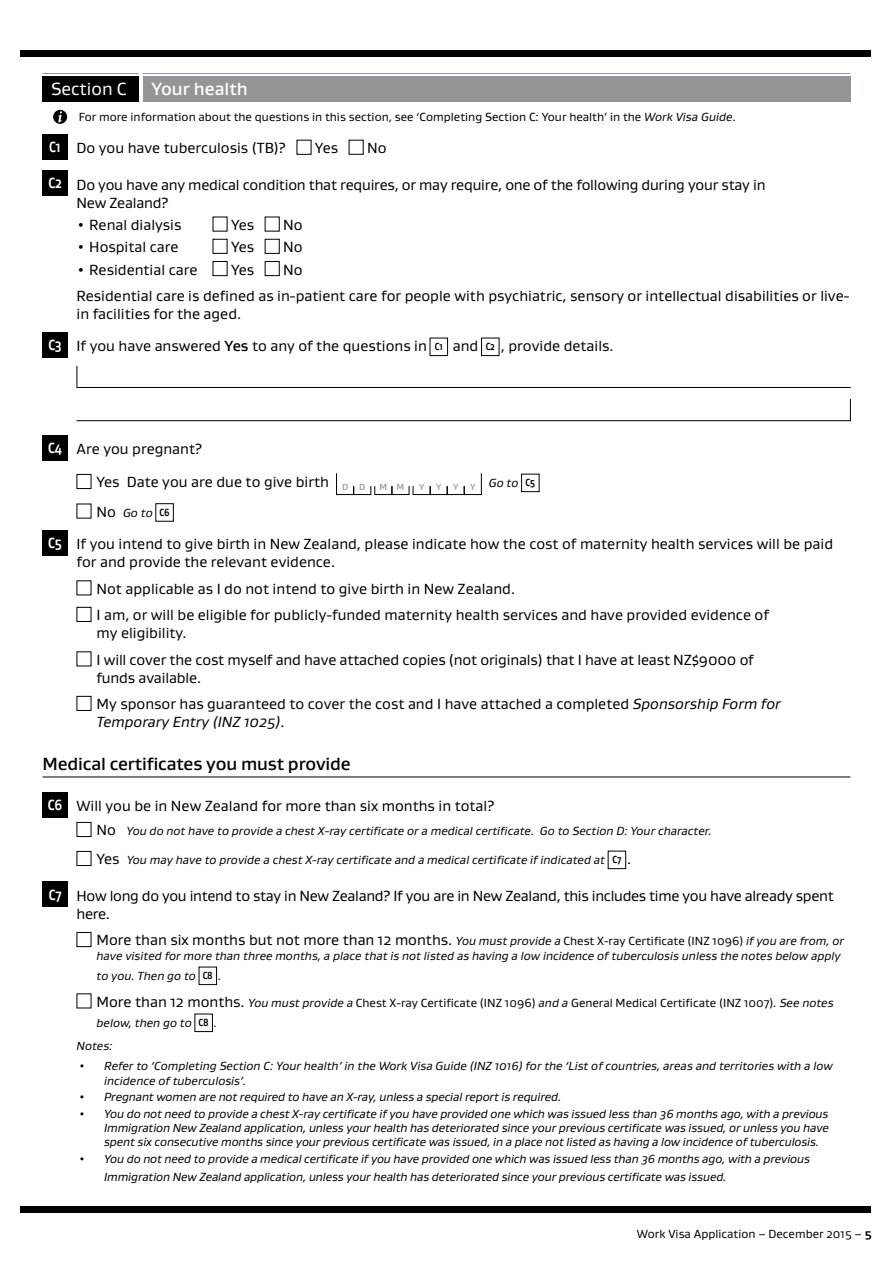
<style>
.page{position:relative;width:893px;height:1263px;background:#fff}
.page>*{position:absolute;margin:0;border:0;box-sizing:border-box;transform-origin:0 0}
.t1{font:500 18px "Gustan";letter-spacing:-.01em;color:#000}
.t2{font:500 18px "Gustan";color:#fff}
.t3{font:18px "Gustan";color:#fff}
.t4{font:15px/26.5px "Gustan";color:#000}
.t5{font:15px/18px "Gustan";letter-spacing:-.02em;color:#000}
.t6{font:italic 15px "Gustan";color:#000}
.t7{font:italic 12px/14.4px "Gustan";color:#000}
.t8{font:12px/20.4px "Gustan";color:#000}
.t9{font:500 9px "Gustan";color:#939598}
.s1{font-style:italic}
.s2{font-weight:700;color:#fff}
.s3{font-weight:500}
.s4{font-weight:700;font-size:10.5px}
.s5{font-weight:700;font-style:normal;font-size:10.5px}
.s6{font-style:normal;font-size:15px}
.s7{font-style:normal}
.s8{font-style:italic;font-size:12px}
.s9{font-size:12px}
.s10{font-size:15px}
.s11{font-weight:700}
</style>
<div class="page">
<div style="left:20px;top:50px;width:850px;height:7px;background:#000"></div>
<div style="left:20px;top:1206px;width:850px;height:7px;background:#000"></div>
<hr style="left:43px;top:777px;width:807px;height:1px;background:#000">
<div style="left:43px;top:77px;width:96px;height:25px;background:#000"></div>
<hr style="left:43px;top:73px;width:96px;height:1px;background:#939598">
<div style="left:143px;top:77px;width:707px;height:25px;background:#939598"></div>
<hr style="left:143px;top:73px;width:707px;height:1px;background:#939598">
<div style="left:53px;top:110px;width:14px;height:14px;background:#000;border-radius:50%"></div>
<svg style="left:58px;top:111px;width:4px;height:11px"></svg>
<div style="left:43px;top:134px;width:25px;height:25px;background:#000"></div>
<div style="left:297px;top:140px;width:14px;height:15px;border:1px solid #000"></div>
<div style="left:349px;top:140px;width:15px;height:15px;border:1px solid #000"></div>
<div style="left:43px;top:171px;width:25px;height:25px;background:#000"></div>
<div style="left:213px;top:239px;width:14px;height:15px;border:1px solid #000"></div>
<div style="left:265px;top:239px;width:15px;height:15px;border:1px solid #000"></div>
<div style="left:213px;top:261px;width:14px;height:15px;border:1px solid #000"></div>
<div style="left:265px;top:261px;width:15px;height:15px;border:1px solid #000"></div>
<div style="left:43px;top:332px;width:25px;height:25px;background:#000"></div>
<div style="left:430px;top:338px;width:18px;height:18px;border:1px solid #000"></div>
<div style="left:481px;top:338px;width:18px;height:18px;border:1px solid #000"></div>
<svg style="left:76px;top:365px;width:775px;height:23px"></svg>
<svg style="left:76px;top:399px;width:775px;height:22px"></svg>
<div style="left:43px;top:435px;width:25px;height:25px;background:#000"></div>
<div style="left:77px;top:474px;width:14px;height:15px;border:1px solid #000"></div>
<svg style="left:336px;top:473px;width:146px;height:22px"></svg>
<div style="left:521px;top:474px;width:18px;height:18px;border:1px solid #000"></div>
<div style="left:156px;top:503px;width:18px;height:18px;border:1px solid #000"></div>
<div style="left:43px;top:530px;width:25px;height:25px;background:#000"></div>
<div style="left:77px;top:607px;width:14px;height:15px;border:1px solid #000"></div>
<div style="left:77px;top:696px;width:14px;height:15px;border:1px solid #000"></div>
<div style="left:43px;top:792px;width:25px;height:25px;background:#000"></div>
<div style="left:77px;top:822px;width:14px;height:15px;border:1px solid #000"></div>
<div style="left:77px;top:851px;width:14px;height:15px;border:1px solid #000"></div>
<div style="left:608px;top:851px;width:18px;height:18px;border:1px solid #000"></div>
<div style="left:43px;top:882px;width:25px;height:25px;background:#000"></div>
<div style="left:77px;top:932px;width:14px;height:15px;border:1px solid #000"></div>
<div style="left:199px;top:967px;width:18px;height:18px;border:1px solid #000"></div>
<div style="left:195px;top:1014px;width:18px;height:18px;border:1px solid #000"></div>
<h1 class="t3" style="left:51px;top:77px;width:77px">Section C</h1>
<h1 class="t2" style="left:151px;top:77px;width:98px">Your health</h1>
<p class="t8" style="left:79px;top:106px;width:659px">For more information about the questions in this section, see ‘Completing Section C: Your health’ in the <span class="s1">Work Visa Guide</span>.</p>
<p class="t4" style="left:49px;top:134px;width:238px"><span class="s2">C1</span> Do you have tuberculosis (TB)?</p>
<p class="t4" style="left:315px;top:134px;width:25px">Yes</p>
<p class="t4" style="left:367px;top:134px;width:21px">No</p>
<p class="t4" style="left:77px;top:175px;width:690px;line-height:18px;text-indent:-28px"><span class="s2">C2</span> Do you have any medical condition that requires, or may require, one of the following during your stay in<br>New Zealand?</p>
<p class="t4" style="left:77px;top:211px;width:106px">• Renal dialysis</p>
<p class="t4" style="left:231px;top:211px;width:25px">Yes</p>
<p class="t4" style="left:283px;top:211px;width:21px">No</p>
<p class="t4" style="left:77px;top:233px;width:103px">• Hospital care</p>
<p class="t4" style="left:231px;top:233px;width:25px">Yes</p>
<p class="t4" style="left:283px;top:233px;width:21px">No</p>
<p class="t4" style="left:77px;top:256px;width:122px">• Residential care</p>
<p class="t4" style="left:231px;top:256px;width:25px">Yes</p>
<p class="t4" style="left:77px;top:256px;width:774px;text-indent:207px">No<br>Residential care is defined as in-patient care for people with psychiatric, sensory or intellectual disabilities or live-</p>
<p class="t4" style="left:48px;top:297px;width:567px;line-height:32.2px;text-indent:28px">in facilities for the aged.<br><span class="s2">C3</span> If you have answered <span class="s3">Yes</span> to any of the questions in <span class="s4">C1</span> and <span class="s4">C2</span> , provide details.</p>
<p class="t4" style="left:48px;top:435px;width:155px"><span class="s2">C4</span> Are you pregnant?</p>
<p class="t4" style="left:97px;top:469px;width:270px">Yes Date you are due to give birth <sub>D</sub> <sub>D</sub></p>
<p class="t9" style="left:380px;top:481px;width:26px">M M</p>
<p class="t9" style="left:419px;top:481px;width:7px">Y</p>
<p class="t9" style="left:436px;top:481px;width:7px">Y</p>
<p class="t9" style="left:453px;top:481px;width:7px">Y</p>
<p class="t9" style="left:470px;top:481px;width:7px">Y</p>
<p class="t7" style="left:489px;top:476px;width:48px">Go to <span class="s5">C5</span></p>
<p class="t7" style="left:97px;top:505px;width:75px"><span class="s6">No</span> Go to <span class="s5">C6</span></p>
<p class="t4" style="left:77px;top:535px;width:758px;line-height:18px;text-indent:-28px"><span class="s2">C5</span> If you intend to give birth in New Zealand, please indicate how the cost of maternity health services will be paid for and provide the relevant evidence.</p>
<p class="t4" style="left:97px;top:575px;width:674px">Not applicable as I do not intend to give birth in New Zealand.<br>I am, or will be eligible for publicly-funded maternity health services and have provided evidence of</p>
<p class="t4" style="left:97px;top:619px;width:659px">my eligibility.<br>I will cover the cost myself and have attached copies (not originals) that I have at least NZ$9000 of</p>
<p class="t4" style="left:97px;top:664px;width:686px">funds available.<br>My sponsor has guaranteed to cover the cost and I have attached a completed <span class="s1">Sponsorship Form for</span></p>
<p class="t6" style="left:97px;top:712px;width:190px">Temporary Entry (INZ 1025)<span class="s7">.</span></p>
<h1 class="t1" style="left:43px;top:752px;width:310px">Medical certificates you must provide</h1>
<p class="t4" style="left:48px;top:792px;width:448px"><span class="s2">C6</span> Will you be in New Zealand for more than six months in total?</p>
<p class="t7" style="left:97px;top:824px;width:617px"><span class="s6">No</span> You do not have to provide a chest X-ray certificate or a medical certificate. Go to Section D: Your character.</p>
<p class="t7" style="left:97px;top:853px;width:536px"><span class="s6">Yes</span> You may have to provide a chest X-ray certificate and a medical certificate if indicated at <span class="s5">C7</span> <span class="s6">.</span></p>
<p class="t5" style="left:77px;top:886px;width:759px;text-indent:-28px"><span class="s2">C7</span> How long do you intend to stay in New Zealand? If you are in New Zealand, this includes time you have already spent here.</p>
<p class="t4" style="left:97px;top:927px;width:749px">More than six months but not more than 12 months. <span class="s8">You must provide a</span> <span class="s9">Chest X-ray Certificate (INZ 1096)</span> <span class="s8">if you are from, or</span></p>
<p class="t7" style="left:97px;top:945px;width:746px;line-height:20.4px">have visited for more than three months, a place that is not listed as having a low incidence of tuberculosis unless the notes below apply to you. Then go to <span class="s5">C8</span> .</p>
<p class="t8" style="left:97px;top:992px;width:739px"><span class="s10">More than 12 months.</span> <span class="s1">You must provide a</span> Chest X-ray Certificate (INZ 1096) <span class="s1">and a</span> General Medical Certificate (INZ 1007)<span class="s1">. See notes below, then go to</span> <span class="s4">C8</span> <span class="s1">.</span></p>
<p class="t7" style="left:77px;top:1038px;width:37px">Notes:</p>
<p class="t7" style="left:104px;top:1057px;width:730px;line-height:15px;text-indent:-26px"><span class="s7">•</span> Refer to ‘Completing Section C: Your health’ in the Work Visa Guide (INZ 1016) for the ‘List of countries, areas and territories with a low incidence of tuberculosis’.</p>
<p class="t7" style="left:79px;top:1089px;width:484px"><span class="s7">•</span> Pregnant women are not required to have an X-ray, unless a special report is required.</p>
<p class="t7" style="left:104px;top:1106px;width:726px;text-align:justify;text-indent:-26px"><span class="s7">•</span> You do not need to provide a chest X-ray certificate if you have provided one which was issued less than 36 months ago, with a previous Immigration New Zealand application, unless your health has deteriorated since your previous certificate was issued, or unless you have spent six consecutive months since your previous certificate was issued, in a place not listed as having a low incidence of tuberculosis.</p>
<p class="t7" style="left:104px;top:1149px;width:707px;line-height:18px;text-indent:-26px"><span class="s7">•</span> You do not need to provide a medical certificate if you have provided one which was issued less than 36 months ago, with a previous<br>Immigration New Zealand application, unless your health has deteriorated since your previous certificate was issued.</p>
<p class="t8" style="left:637px;top:1223px;width:236px">Work Visa Application – December 2015 – <span class="s11">5</span></p>
</div>
